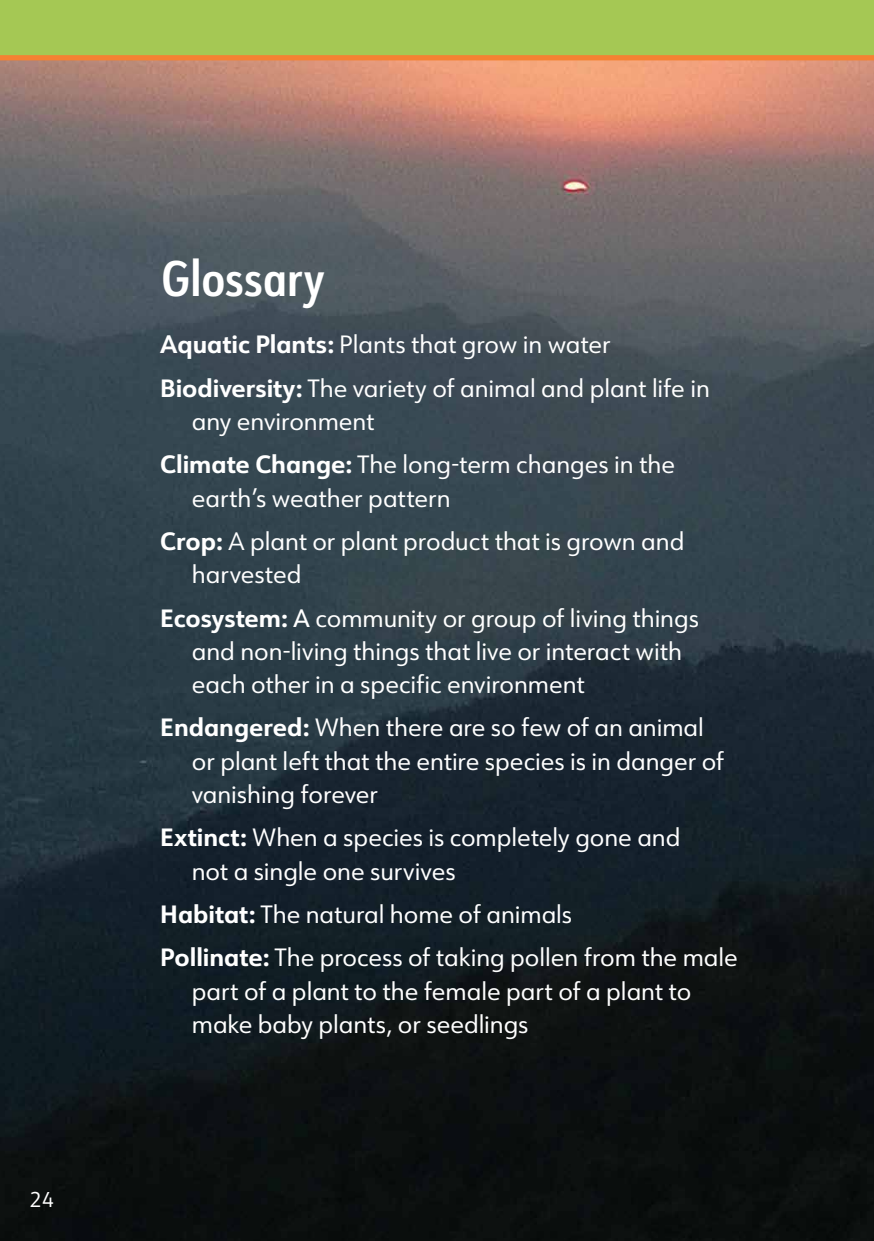
<style>
.page{position:relative;width:874px;height:1241px;background:#fff}
.page>*{position:absolute;margin:0;border:0;box-sizing:border-box;transform-origin:0 0}
.t1{font:600 49px "URW Form Cond";letter-spacing:-.015em;color:#fff}
.t2{font:24.5px/43.4px "URW Form";letter-spacing:-.005em;color:#fff}
.t3{font:21px "URW Form";color:#fff}
.s1{font-weight:700}
.s2{font-weight:500}
</style>
<div class="page">
<img style="left:0;top:60px;width:873px;height:1180px">
<div style="left:0;top:0;width:873px;height:55px;background:#a5c854"></div>
<div style="left:0;top:55px;width:873px;height:5px;background:#f58232"></div>
<p class="t3" style="left:30px;top:1184px;width:26px">24</p>
<h1 class="t1" style="left:161px;top:245px;width:165px">Glossary</h1>
<p class="t2" style="left:160px;top:322px;width:551px"><span class="s1">Aquatic Plants:</span> Plants that grow in water<br><span class="s1">Biodiversity:</span> The variety of animal and plant life in</p>
<p class="t2" style="left:160px;top:398px;width:516px;text-indent:32px">any environment<br><span class="s1">Climate Change:</span> The long-term changes in the</p>
<p class="t2" style="left:160px;top:475px;width:525px;text-indent:32px">earth’s weather pattern<br><span class="s1">Crop:</span> A plant or plant product that is grown and</p>
<p class="t2" style="left:160px;top:551px;width:540px;text-indent:32px">harvested<br><span class="s1">Ecosystem:</span> <span class="s2">A</span> community or group of living things</p>
<p class="t2" style="left:192px;top:633px;width:491px;line-height:33.2px">and non-living things that live or interact with each other in a specific environment</p>
<p class="t2" style="left:192px;top:710px;width:533px;line-height:33.2px;text-indent:-32px"><span class="s1">Endangered:</span> When there are so few of an animal or plant left that the entire species is in danger of vanishing forever</p>
<p class="t2" style="left:192px;top:820px;width:490px;line-height:33.2px;text-indent:-32px"><span class="s1">Extinct:</span> When a species is completely gone and not a single one survives</p>
<p class="t2" style="left:160px;top:891px;width:578px"><span class="s1">Habitat:</span> The natural home of animals<br><span class="s1">Pollinate:</span> The process of taking pollen from the male</p>
<p class="t2" style="left:192px;top:973px;width:500px;line-height:33.2px">part of a plant to the female part of a plant to make baby plants, or seedlings</p>
</div>
